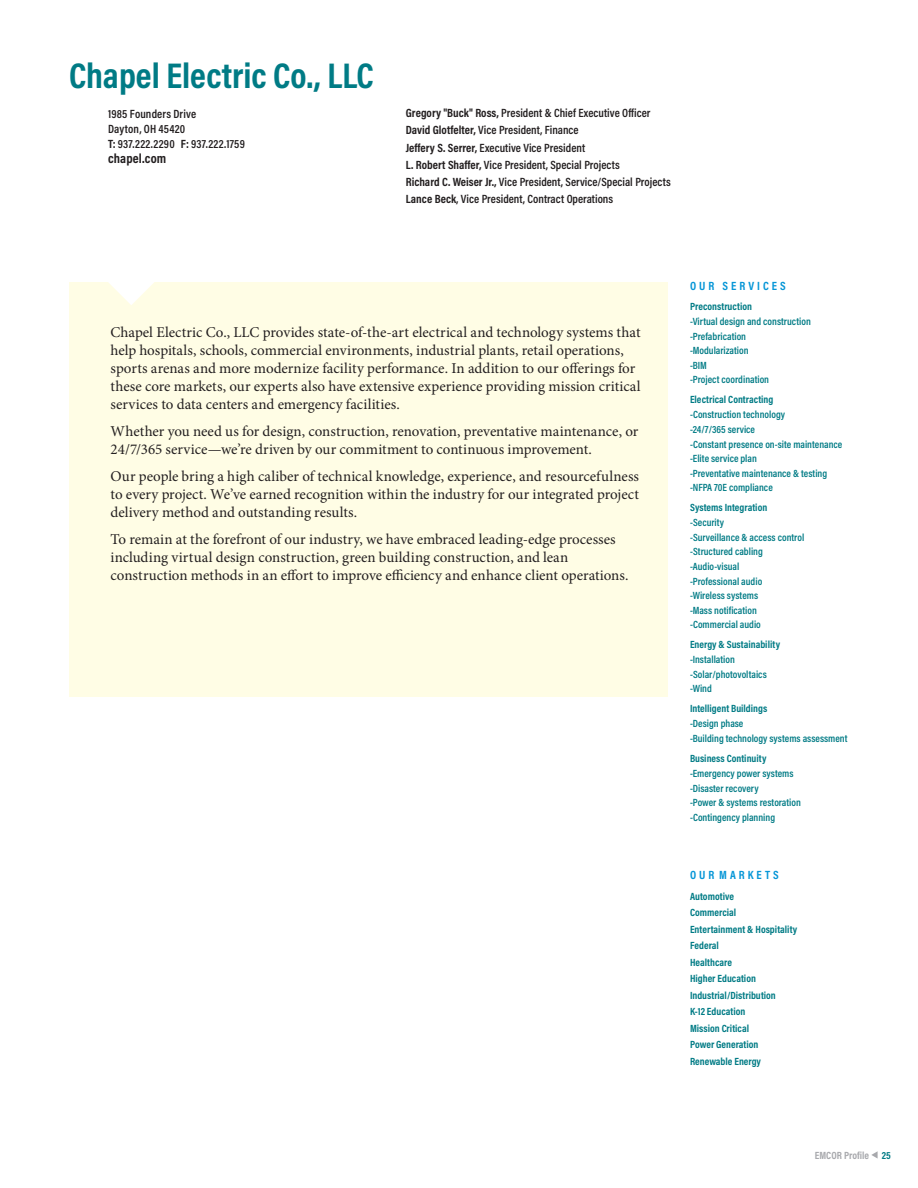
<style>
.page{position:relative;width:918px;height:1188px;background:#fff}
.page>*{position:absolute;margin:0;border:0;box-sizing:border-box;transform-origin:0 0}
.t1{font:700 36px "Acumin Pro Cond";color:#007b85}
.COMPANY_BIO{font:15px/18px "Minion Pro";color:#231f20}
.t2{font:700 13.5px "Acumin Pro Cond";letter-spacing:.01em;color:#231f20}
.New_Body_Copy{font:600 12px "Acumin Pro Cond";color:#231f20}
.New_Body_Copy-2{font:600 12px "Acumin Pro Cond";letter-spacing:.02em;color:#231f20}
.Our_Services_Markets_Title{font:700 12px "Acumin Pro Cond";letter-spacing:.25em;color:#0696d7}
.HEADLINE{font:700 12px "Acumin Pro Cond";letter-spacing:.25em;color:#0696d7}
.Services_Body{font:600 10.5px "Acumin Pro Cond";color:#007b85}
.SUBHEAD{font:700 10.5px "Acumin Pro Cond";color:#007b85}
.Services_Bold{font:700 10.5px "Acumin Pro Cond";color:#007b85}
.t3{font:700 10.5px "Acumin Pro Cond";color:#a8a9ad}
.s1{font-weight:700}
.s2{color:#007b85}
</style>
<div class="page">
<svg style="left:871px;top:1151px;width:7px;height:8px"></svg>
<div style="left:69px;top:282px;width:599px;height:415px;background:#fffde5"></div>
<svg style="left:108px;top:282px;width:46px;height:23px"></svg>
<p class="t1" style="left:69px;top:52px;width:306px">Chapel Electric Co., LLC</p>
<p class="New_Body_Copy" style="left:108px;top:106px;width:90px">1985 Founders Drive</p>
<p class="New_Body_Copy" style="left:108px;top:121px;width:79px">Dayton, OH 45420</p>
<p class="New_Body_Copy-2" style="left:108px;top:136px;width:138px"><span class="s1">T:</span> 937.222.2290 <span class="s1">F:</span> 937.222.1759</p>
<p class="t2" style="left:108px;top:150px;width:60px">chapel.com</p>
<p class="New_Body_Copy" style="left:406px;top:105px;width:246px"><span class="s1">Gregory "Buck" Ross,</span> President &amp; Chief Executive Officer</p>
<p class="New_Body_Copy" style="left:406px;top:122px;width:174px"><span class="s1">David Glotfelter,</span> Vice President, Finance</p>
<p class="New_Body_Copy" style="left:406px;top:140px;width:181px"><span class="s1">Jeffery S. Serrer,</span> Executive Vice President</p>
<p class="New_Body_Copy" style="left:406px;top:157px;width:215px"><span class="s1">L. Robert Shaffer,</span> Vice President, Special Projects</p>
<p class="New_Body_Copy" style="left:406px;top:174px;width:266px"><span class="s1">Richard C. Weiser Jr.,</span> Vice President, Service/Special Projects</p>
<p class="New_Body_Copy" style="left:406px;top:191px;width:209px"><span class="s1">Lance Beck</span>, Vice President, Contract Operations</p>
<p class="COMPANY_BIO" style="left:111px;top:323px;width:532px">Chapel Electric Co., LLC provides state-of-the-art electrical and technology systems that help hospitals, schools, commercial environments, industrial plants, retail operations, sports arenas and more modernize facility performance. In addition to our offerings for these core markets, our experts also have extensive experience providing mission critical services to data centers and emergency facilities.</p>
<p class="COMPANY_BIO" style="left:111px;top:422px;width:529px">Whether you need us for design, construction, renovation, preventative maintenance, or<br>24/7/365 service—we’re driven by our commitment to continuous improvement.</p>
<p class="COMPANY_BIO" style="left:111px;top:467px;width:530px;text-align:justify">Our people bring a high caliber of technical knowledge, experience, and resourcefulness to every project. We’ve earned recognition within the industry for our integrated project delivery method and outstanding results.</p>
<p class="COMPANY_BIO" style="left:111px;top:530px;width:519px">To remain at the forefront of our industry, we have embraced leading-edge processes including virtual design construction, green building construction, and lean construction methods in an effort to improve efficiency and enhance client operations.</p>
<p class="Our_Services_Markets_Title" style="left:690px;top:278px;width:97px">OUR SERVICES</p>
<p class="Services_Bold" style="left:690px;top:299px;width:63px">Preconstruction</p>
<p class="Services_Body" style="left:690px;top:315px;width:122px">-Virtual design and construction</p>
<p class="Services_Body" style="left:690px;top:329px;width:58px">-Prefabrication</p>
<p class="Services_Body" style="left:690px;top:344px;width:60px">-Modularization</p>
<p class="Services_Body" style="left:690px;top:358px;width:18px">-BIM</p>
<p class="Services_Body" style="left:690px;top:373px;width:81px">-Project coordination</p>
<p class="Services_Bold" style="left:690px;top:392px;width:85px">Electrical Contracting</p>
<p class="Services_Body" style="left:690px;top:408px;width:96px">-Construction technology</p>
<p class="Services_Body" style="left:690px;top:423px;width:67px">-24/7/365 service</p>
<p class="Services_Body" style="left:690px;top:437px;width:154px">-Constant presence on-site maintenance</p>
<p class="Services_Body" style="left:690px;top:452px;width:68px">-Elite service plan</p>
<p class="Services_Body" style="left:690px;top:466px;width:139px">-Preventative maintenance &amp; testing</p>
<p class="Services_Body" style="left:690px;top:481px;width:84px">-NFPA 70E compliance</p>
<p class="Services_Bold" style="left:690px;top:500px;width:79px">Systems Integration</p>
<p class="Services_Body" style="left:690px;top:516px;width:36px">-Security</p>
<p class="Services_Body" style="left:690px;top:530px;width:116px">-Surveillance &amp; access control</p>
<p class="Services_Body" style="left:690px;top:545px;width:74px">-Structured cabling</p>
<p class="Services_Body" style="left:690px;top:560px;width:51px">-Audio-visual</p>
<p class="Services_Body" style="left:690px;top:574px;width:74px">-Professional audio</p>
<p class="Services_Body" style="left:690px;top:589px;width:70px">-Wireless systems</p>
<p class="Services_Body" style="left:690px;top:603px;width:68px">-Mass notification</p>
<p class="Services_Body" style="left:690px;top:618px;width:72px">-Commercial audio</p>
<p class="Services_Bold" style="left:690px;top:637px;width:92px">Energy &amp; Sustainability</p>
<p class="Services_Body" style="left:690px;top:653px;width:46px">-Installation</p>
<p class="Services_Body" style="left:690px;top:667px;width:78px">-Solar/photovoltaics</p>
<p class="Services_Body" style="left:690px;top:682px;width:23px">-Wind</p>
<p class="Services_Bold" style="left:690px;top:701px;width:79px">Intelligent Buildings</p>
<p class="Services_Body" style="left:690px;top:717px;width:55px">-Design phase</p>
<p class="Services_Body" style="left:690px;top:732px;width:159px">-Building technology systems assessment</p>
<p class="Services_Bold" style="left:690px;top:751px;width:78px">Business Continuity</p>
<p class="Services_Body" style="left:690px;top:766px;width:105px">-Emergency power systems</p>
<p class="Services_Body" style="left:690px;top:781px;width:70px">-Disaster recovery</p>
<p class="Services_Body" style="left:690px;top:796px;width:112px">-Power &amp; systems restoration</p>
<p class="Services_Body" style="left:690px;top:810px;width:87px">-Contingency planning</p>
<p class="HEADLINE" style="left:690px;top:867px;width:90px">OUR MARKETS</p>
<p class="SUBHEAD" style="left:690px;top:889px;width:45px">Automotive</p>
<p class="SUBHEAD" style="left:690px;top:906px;width:48px">Commercial</p>
<p class="SUBHEAD" style="left:690px;top:922px;width:109px">Entertainment &amp; Hospitality</p>
<p class="SUBHEAD" style="left:690px;top:939px;width:30px">Federal</p>
<p class="SUBHEAD" style="left:690px;top:955px;width:44px">Healthcare</p>
<p class="SUBHEAD" style="left:690px;top:972px;width:67px">Higher Education</p>
<p class="SUBHEAD" style="left:690px;top:988px;width:87px">Industrial/Distribution</p>
<p class="SUBHEAD" style="left:690px;top:1005px;width:57px">K-12 Education</p>
<p class="SUBHEAD" style="left:690px;top:1021px;width:61px">Mission Critical</p>
<p class="SUBHEAD" style="left:690px;top:1038px;width:70px">Power Generation</p>
<p class="SUBHEAD" style="left:690px;top:1054px;width:73px">Renewable Energy</p>
<p class="t3" style="left:815px;top:1148px;width:78px">EMCOR Profile <span class="s2">25</span></p>
</div>
